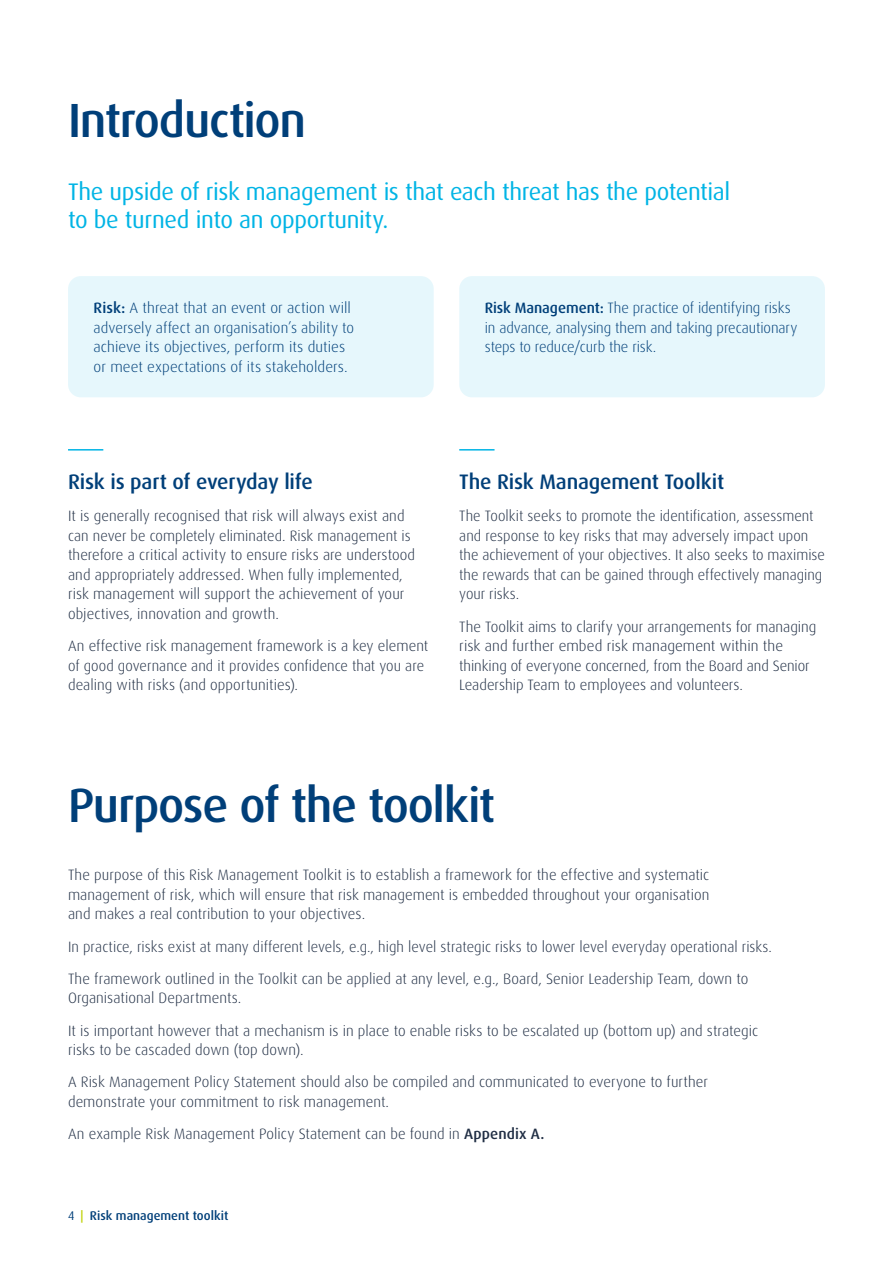
<style>
.page{position:relative;width:893px;height:1263px;background:#fff}
.page>*{position:absolute;margin:0;border:0;box-sizing:border-box;transform-origin:0 0}
.t1{font:500 48px "Dax Pro";letter-spacing:-.03em;color:#003f79}
.t2{font:24px/28.8px "Dax Pro";letter-spacing:-.015em;color:#00b4e5}
.t3{font:500 21px "Dax Pro";letter-spacing:-.01em;color:#003f79}
.t4{font:300 15px/19.5px "Dax Pro";color:#202e44}
.t5{font:300 15px/19.5px "Dax Pro";color:#003f79}
.t6{font:500 12.6px "Dax Pro";color:#003f79}
.s1{font-weight:500}
.s2{font-weight:400}
.s3{color:#bed000}
</style>
<div class="page">
<div style="left:68px;top:276px;width:366px;height:121px;background:#e6f7fc;border-radius:13px"></div>
<div style="left:459px;top:276px;width:366px;height:121px;background:#e6f7fc;border-radius:13px"></div>
<hr style="left:68px;top:449px;width:35px;height:2px;background:#00b4e5">
<hr style="left:459px;top:449px;width:36px;height:2px;background:#00b4e5">
<h1 class="t1" style="left:68px;top:89px;width:240px">Introduction</h1>
<h2 class="t2" style="left:68px;top:177px;width:664px">The upside of risk management is that each threat has the potential to be turned into an opportunity.</h2>
<p class="t5" style="left:94px;top:298px;width:262px"><span class="s1">Risk:</span> A threat that an event or action will adversely affect an organisation’s ability to achieve its objectives, perform its duties or meet expectations of its stakeholders.</p>
<p class="t5" style="left:485px;top:298px;width:314px"><span class="s1">Risk Management:</span> The practice of identifying risks in advance, analysing them and taking precautionary steps to reduce/curb the risk.</p>
<h3 class="t3" style="left:68px;top:468px;width:246px">Risk is part of everyday life</h3>
<p class="t4" style="left:68px;top:506px;width:349px">It is generally recognised that risk will always exist and can never be completely eliminated. Risk management is therefore a critical activity to ensure risks are understood and appropriately addressed. When fully implemented, risk management will support the achievement of your objectives, innovation and growth.</p>
<p class="t4" style="left:68px;top:636px;width:362px">An effective risk management framework is a key element of good governance and it provides confidence that you are dealing with risks (and opportunities).</p>
<h3 class="t3" style="left:459px;top:468px;width:266px">The Risk Management Toolkit</h3>
<p class="t4" style="left:459px;top:506px;width:367px">The Toolkit seeks to promote the identification, assessment and response to key risks that may adversely impact upon the achievement of your objectives. It also seeks to maximise the rewards that can be gained through effectively managing your risks.</p>
<p class="t4" style="left:459px;top:617px;width:359px">The Toolkit aims to clarify your arrangements for managing risk and further embed risk management within the thinking of everyone concerned, from the Board and Senior Leadership Team to employees and volunteers.</p>
<h1 class="t1" style="left:68px;top:775px;width:429px">Purpose of the toolkit</h1>
<p class="t4" style="left:68px;top:865px;width:643px;text-align:justify">The purpose of this Risk Management Toolkit is to establish a framework for the effective and systematic management of risk, which will ensure that risk management is embedded throughout your organisation and makes a real contribution to your objectives.</p>
<p class="t4" style="left:68px;top:930px;width:706px;line-height:32.2px">In practice, risks exist at many different levels, e.g., high level strategic risks to lower level everyday operational risks.<br>The framework outlined in the Toolkit can be applied at any level, e.g., Board, Senior Leadership Team, down to</p>
<p class="t4" style="left:68px;top:982px;width:692px;line-height:32.2px">Organisational Departments.<br>It is important however that a mechanism is in place to enable risks to be escalated up (bottom up) and strategic</p>
<p class="t4" style="left:68px;top:1034px;width:641px;line-height:32.2px">risks to be cascaded down (top down).<br>A Risk Management Policy Statement should also be compiled and communicated to everyone to further</p>
<p class="t4" style="left:68px;top:1085px;width:478px;line-height:32.2px">demonstrate your commitment to risk management.<br>An example Risk Management Policy Statement can be found in <span class="s1">Appendix A.</span></p>
<p class="t6" style="left:68px;top:1208px;width:162px"><span class="s2">4</span> <span class="s3">|</span> Risk management toolkit</p>
</div>
